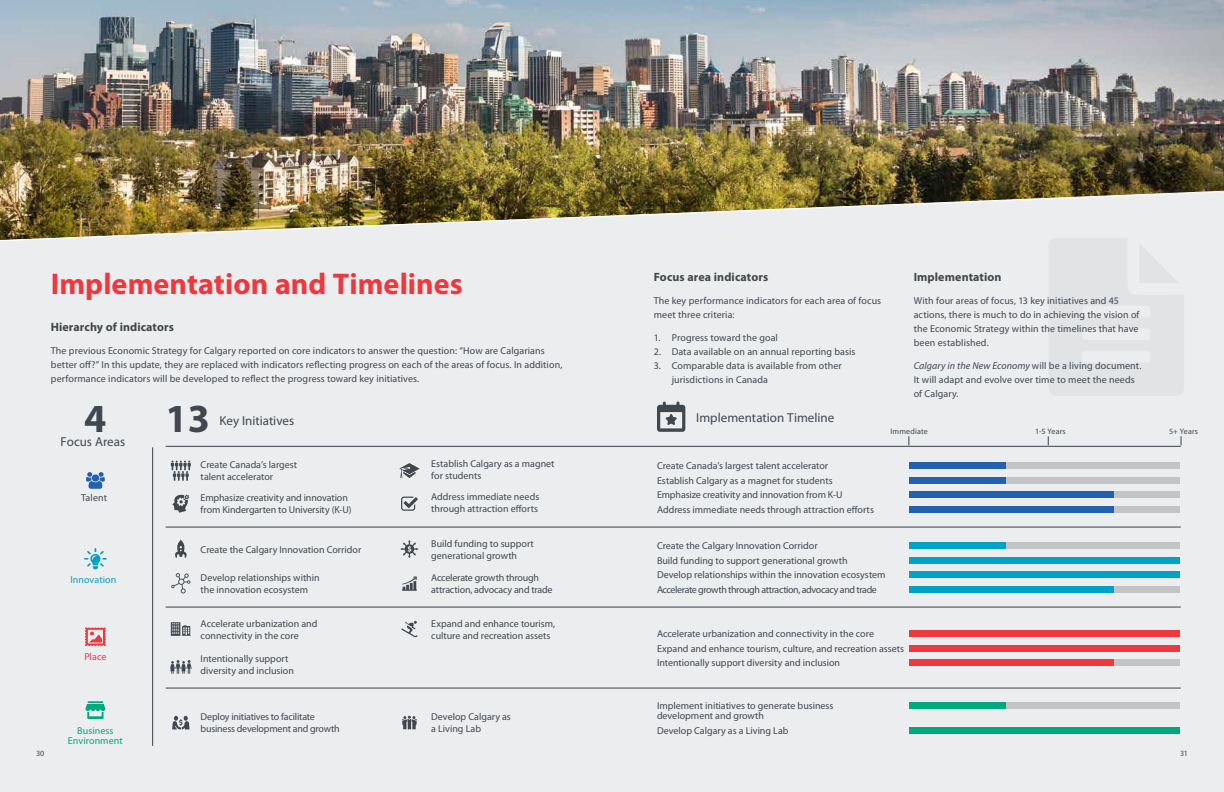
<style>
.page{position:relative;width:1224px;height:792px;background:#fff}
.page>*{position:absolute;margin:0;border:0;box-sizing:border-box;transform-origin:0 0}
.t1{font:700 40px "Myriad Pro";color:#40474f}
.t2{font:700 30px "Myriad Pro";color:#ef373e}
.t3{font:13px "Myriad Pro";color:#40474f}
.t4{font:700 12px "Myriad Pro";letter-spacing:.005em;color:#40474f}
.t5{font:10px/12px "Myriad Pro";color:#40474f}
.t6{font:10px/12px "Myriad Pro";letter-spacing:-.025em;color:#40474f}
.t7{font:10px/12px "Myriad Pro";letter-spacing:-.02em;color:#40474f}
.t8{font:10px/9.6px "Myriad Pro";letter-spacing:.005em;color:#00a880;text-align:center}
.t9{font:10px "Myriad Pro";letter-spacing:.01em;color:#00a2c5}
.t10{font:10px "Myriad Pro";letter-spacing:.005em;color:#ef373e}
.t11{font:8px "Myriad Pro";letter-spacing:.015em;color:#40474f}
.s1{font-style:italic}
</style>
<div class="page">
<img style="left:0;top:0;width:1224px;height:190px">
<div style="left:0;top:242px;width:1224px;height:550px;background:#ecedee"></div>
<svg style="left:657px;top:402px;width:28px;height:30px"></svg>
<svg style="left:1049px;top:242px;width:135px;height:154px;background:#e3e5e6"></svg>
<img style="left:0;top:190px;width:1224px;height:52px">
<hr style="left:166px;top:446px;width:1015px;height:1px;background:#40474f">
<hr style="left:166px;top:527px;width:1015px;height:1px;background:#40474f">
<hr style="left:166px;top:607px;width:1015px;height:1px;background:#40474f">
<svg style="left:171px;top:461px;width:20px;height:20px"></svg>
<svg style="left:172px;top:495px;width:17px;height:18px"></svg>
<svg style="left:400px;top:463px;width:19px;height:15px"></svg>
<svg style="left:401px;top:497px;width:17px;height:14px"></svg>
<svg style="left:400px;top:540px;width:18px;height:18px"></svg>
<svg style="left:174px;top:540px;width:13px;height:18px"></svg>
<svg style="left:402px;top:577px;width:15px;height:14px"></svg>
<svg style="left:171px;top:573px;width:20px;height:20px"></svg>
<hr style="left:166px;top:688px;width:1015px;height:1px;background:#40474f">
<svg style="left:84px;top:548px;width:23px;height:22px"></svg>
<hr style="left:152px;top:447px;width:1px;height:299px;background:#40474f">
<svg style="left:85px;top:628px;width:21px;height:18px"></svg>
<svg style="left:86px;top:472px;width:19px;height:17px"></svg>
<svg style="left:85px;top:701px;width:20px;height:18px"></svg>
<svg style="left:170px;top:660px;width:22px;height:14px"></svg>
<svg style="left:171px;top:622px;width:20px;height:14px"></svg>
<svg style="left:401px;top:621px;width:17px;height:16px"></svg>
<svg style="left:172px;top:716px;width:18px;height:14px"></svg>
<svg style="left:402px;top:716px;width:15px;height:13px"></svg>
<div style="left:909px;top:462px;width:271px;height:6px;background:#c2c4c6"></div>
<div style="left:909px;top:462px;width:97px;height:6px;background:#2261ae"></div>
<div style="left:909px;top:477px;width:271px;height:6px;background:#c2c4c6"></div>
<div style="left:909px;top:477px;width:97px;height:6px;background:#2261ae"></div>
<div style="left:909px;top:492px;width:271px;height:6px;background:#c2c4c6"></div>
<div style="left:909px;top:492px;width:205px;height:6px;background:#2261ae"></div>
<div style="left:909px;top:506px;width:271px;height:7px;background:#c2c4c6"></div>
<div style="left:909px;top:506px;width:205px;height:7px;background:#2261ae"></div>
<div style="left:909px;top:542px;width:271px;height:6px;background:#c2c4c6"></div>
<div style="left:909px;top:542px;width:97px;height:6px;background:#00a2c5"></div>
<div style="left:909px;top:557px;width:271px;height:6px;background:#00a2c5"></div>
<div style="left:909px;top:572px;width:271px;height:6px;background:#00a2c5"></div>
<div style="left:909px;top:586px;width:271px;height:7px;background:#c2c4c6"></div>
<div style="left:909px;top:586px;width:205px;height:7px;background:#00a2c5"></div>
<div style="left:909px;top:630px;width:271px;height:6px;background:#ef373e"></div>
<div style="left:909px;top:645px;width:271px;height:6px;background:#ef373e"></div>
<div style="left:909px;top:660px;width:271px;height:6px;background:#c2c4c6"></div>
<div style="left:909px;top:660px;width:205px;height:6px;background:#ef373e"></div>
<div style="left:909px;top:702px;width:271px;height:6px;background:#c2c4c6"></div>
<div style="left:909px;top:702px;width:97px;height:6px;background:#00a880"></div>
<div style="left:909px;top:727px;width:271px;height:6px;background:#00a880"></div>
<h2 class="t2" style="left:51px;top:264px;width:413px">Implementation and Timelines</h2>
<p class="t4" style="left:51px;top:319px;width:125px">Hierarchy of indicators</p>
<p class="t5" style="left:51px;top:343px;width:513px;line-height:14px">The previous Economic Strategy for Calgary reported on core indicators to answer the question: “How are Calgarians better off?” In this update, they are replaced with indicators reflecting progress on each of the areas of focus. In addition, performance indicators will be developed to reflect the progress toward key initiatives.</p>
<h1 class="t1" style="left:166px;top:392px;width:46px">13</h1>
<h3 class="t3" style="left:220px;top:412px;width:76px">Key Initiatives</h3>
<p class="t5" style="left:201px;top:458px;width:98px">Create Canada’s largest talent accelerator</p>
<p class="t5" style="left:431px;top:458px;width:125px">Establish Calgary as a magnet for students</p>
<p class="t5" style="left:201px;top:491px;width:153px">Emphasize creativity and innovation from Kindergarten to University (K-U)</p>
<p class="t5" style="left:431px;top:491px;width:110px">Address immediate needs through attraction efforts</p>
<p class="t5" style="left:201px;top:543px;width:162px">Create the Calgary Innovation Corridor</p>
<p class="t5" style="left:431px;top:537px;width:104px">Build funding to support generational growth</p>
<p class="t5" style="left:201px;top:572px;width:121px">Develop relationships within the innovation ecosystem</p>
<p class="t7" style="left:431px;top:572px;width:123px">Accelerate growth through attraction, advocacy and trade</p>
<p class="t5" style="left:201px;top:617px;width:118px">Accelerate urbanization and connectivity in the core</p>
<p class="t5" style="left:431px;top:617px;width:125px">Expand and enhance tourism, culture and recreation assets</p>
<p class="t5" style="left:201px;top:653px;width:95px">Intentionally support diversity and inclusion</p>
<p class="t6" style="left:201px;top:711px;width:141px">Deploy initiatives to facilitate business development and growth</p>
<p class="t5" style="left:431px;top:711px;width:81px">Develop Calgary as a Living Lab</p>
<h1 class="t1" style="left:84px;top:392px;width:24px">4</h1>
<h3 class="t3" style="left:61px;top:434px;width:66px">Focus Areas</h3>
<p class="t5" style="left:81px;top:492px;width:27px">Talent</p>
<p class="t9" style="left:70px;top:573px;width:48px">Innovation</p>
<p class="t10" style="left:84px;top:651px;width:24px">Place</p>
<p class="t8" style="left:68px;top:726px;width:56px">Business<br>Environment</p>
<p class="t4" style="left:654px;top:269px;width:116px">Focus area indicators</p>
<p class="t5" style="left:654px;top:293px;width:229px;line-height:14px">The key performance indicators for each area of focus meet three criteria:</p>
<p class="t5" style="left:654px;top:331px;width:126px">1. Progress toward the goal</p>
<p class="t5" style="left:654px;top:345px;width:203px">2. Data available on an annual reporting basis</p>
<p class="t5" style="left:672px;top:358px;width:172px;line-height:14px;text-indent:-18px">3. Comparable data is available from other jurisdictions in Canada</p>
<h3 class="t3" style="left:696px;top:409px;width:140px">Implementation Timeline</h3>
<p class="t4" style="left:914px;top:269px;width:89px">Implementation</p>
<p class="t5" style="left:914px;top:293px;width:227px;line-height:14px">With four areas of focus, 13 key initiatives and 45 actions, there is much to do in achieving the vision of the Economic Strategy within the timelines that have been established.</p>
<p class="t5" style="left:914px;top:358px;width:229px;line-height:14px"><span class="s1">Calgary in the New Economy</span> will be a living document.<br>It will adapt and evolve over time to meet the needs of Calgary.</p>
<p class="t11" style="left:890px;top:426px;width:39px">Immediate</p>
<p class="t11" style="left:1035px;top:426px;width:32px">1-5 Years</p>
<p class="t11" style="left:1169px;top:426px;width:30px">5+ Years</p>
<p class="t5" style="left:657px;top:459px;width:218px;line-height:14.6px">Create Canada’s largest talent accelerator<br>Establish Calgary as a magnet for students Emphasize creativity and innovation from K-U Address immediate needs through attraction efforts</p>
<p class="t5" style="left:657px;top:539px;width:230px;line-height:14.6px">Create the Calgary Innovation Corridor<br>Build funding to support generational growth<br>Develop relationships within the innovation ecosystem Accelerate growth through attraction, advocacy and trade</p>
<p class="t5" style="left:657px;top:627px;width:249px;line-height:14.5px">Accelerate urbanization and connectivity in the core<br>Expand and enhance tourism, culture, and recreation assets<br>Intentionally support diversity and inclusion</p>
<p class="t5" style="left:657px;top:701px;width:178px;line-height:10px">Implement initiatives to generate business development and growth</p>
<p class="t5" style="left:657px;top:724px;width:133px">Develop Calgary as a Living Lab</p>
<p class="t11" style="left:36px;top:749px;width:10px">30</p>
<p class="t11" style="left:1180px;top:749px;width:9px">31</p>
</div>
